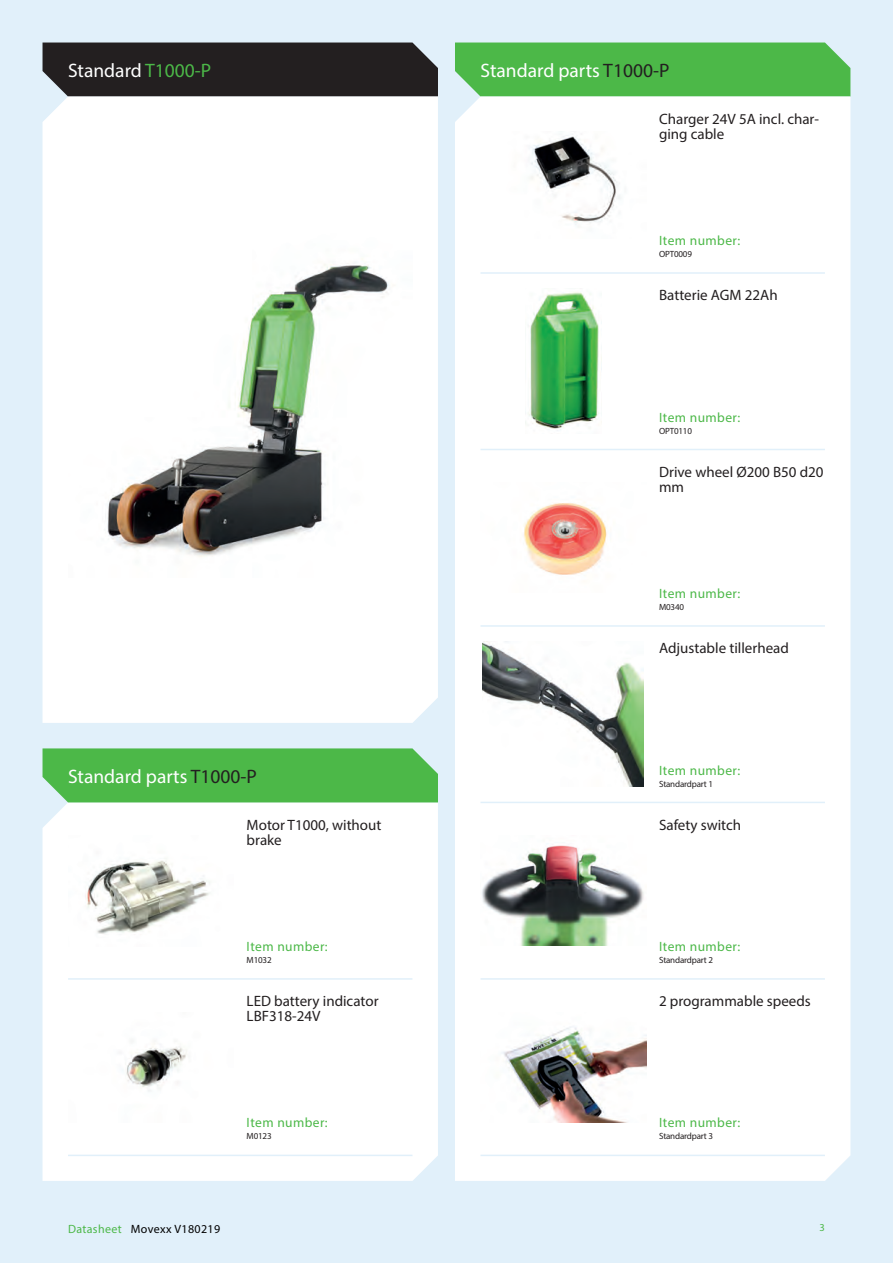
<style>
.page{position:relative;width:893px;height:1263px;background:#e1f0fa}
.page>*{position:absolute;margin:0;border:0;box-sizing:border-box;transform-origin:0 0}
.t1{font:19.5px "Myriad Pro";color:#fff}
.t2{font:15px/15px "Myriad Pro";color:#231f20}
.t3{font:13.5px "Myriad Pro";letter-spacing:.03em;color:#4cb848}
.t4{font:12px "Myriad Pro";letter-spacing:.03em;color:#000}
.t5{font:10.5px "Myriad Pro";color:#4cb848}
.t6{font:9px "Myriad Pro";letter-spacing:-.02em;color:#231f20}
.s1{color:#4cb848}
.s2{color:#231f20}
</style>
<div class="page">
<div style="left:43px;top:802px;width:395px;height:379px;background:#fff"></div>
<div style="left:43px;top:748px;width:395px;height:54px;background:#4cb848"></div>
<div style="left:43px;top:43px;width:395px;height:54px;background:#231f20"></div>
<div style="left:43px;top:97px;width:395px;height:626px;background:#fff"></div>
<div style="left:455px;top:43px;width:395px;height:54px;background:#4cb848"></div>
<div style="left:455px;top:97px;width:395px;height:1084px;background:#fff"></div>
<img style="left:68px;top:835px;width:166px;height:111px">
<img style="left:68px;top:1012px;width:166px;height:110px">
<img style="left:480px;top:131px;width:166px;height:107px">
<img style="left:480px;top:483px;width:166px;height:110px">
<img style="left:480px;top:835px;width:166px;height:111px">
<img style="left:483px;top:642px;width:161px;height:144px">
<img style="left:526px;top:289px;width:75px;height:144px">
<img style="left:68px;top:233px;width:344px;height:345px">
<img style="left:480px;top:1012px;width:166px;height:110px">
<hr style="left:480px;top:1155px;width:345px;height:1px;background:#e1f0fa">
<hr style="left:480px;top:978px;width:345px;height:2px;background:#e1f0fa">
<hr style="left:480px;top:802px;width:345px;height:1px;background:#e1f0fa">
<hr style="left:480px;top:625px;width:345px;height:2px;background:#e1f0fa">
<hr style="left:480px;top:449px;width:345px;height:1px;background:#e1f0fa">
<hr style="left:480px;top:272px;width:345px;height:2px;background:#e1f0fa">
<hr style="left:68px;top:1155px;width:344px;height:1px;background:#e1f0fa">
<hr style="left:68px;top:978px;width:344px;height:2px;background:#e1f0fa">
<h1 class="t1" style="left:68px;top:58px;width:145px">Standard <span class="s1">T1000-P</span></h1>
<h1 class="t1" style="left:480px;top:58px;width:190px">Standard parts <span class="s2">T1000-P</span></h1>
<p class="t2" style="left:659px;top:111px;width:161px">Charger 24V 5A incl. char&shy;ging cable</p>
<p class="t3" style="left:659px;top:232px;width:83px">Item number:</p>
<p class="t6" style="left:659px;top:248px;width:34px">OPT0009</p>
<p class="t2" style="left:659px;top:287px;width:120px">Batterie AGM 22Ah</p>
<p class="t3" style="left:659px;top:409px;width:83px">Item number:</p>
<p class="t6" style="left:659px;top:425px;width:34px">OPT0110</p>
<p class="t2" style="left:659px;top:464px;width:166px">Drive wheel Ø200 B50 d20 mm</p>
<p class="t3" style="left:659px;top:585px;width:83px">Item number:</p>
<p class="t6" style="left:659px;top:601px;width:26px">M0340</p>
<p class="t2" style="left:659px;top:640px;width:131px">Adjustable tillerhead</p>
<h1 class="t1" style="left:68px;top:764px;width:190px">Standard parts <span class="s2">T1000-P</span></h1>
<p class="t3" style="left:659px;top:762px;width:83px">Item number:</p>
<p class="t6" style="left:659px;top:778px;width:55px">Standardpart 1</p>
<p class="t2" style="left:247px;top:817px;width:136px">Motor T1000, without brake</p>
<p class="t2" style="left:659px;top:817px;width:84px">Safety switch</p>
<p class="t3" style="left:247px;top:938px;width:83px">Item number:</p>
<p class="t6" style="left:247px;top:954px;width:26px">M1032</p>
<p class="t3" style="left:659px;top:938px;width:83px">Item number:</p>
<p class="t6" style="left:659px;top:954px;width:55px">Standardpart 2</p>
<p class="t2" style="left:247px;top:993px;width:133px">LED battery indicator<br>LBF318-24V</p>
<p class="t2" style="left:659px;top:993px;width:153px">2 programmable speeds</p>
<p class="t3" style="left:247px;top:1114px;width:83px">Item number:</p>
<p class="t6" style="left:247px;top:1131px;width:26px">M0123</p>
<p class="t3" style="left:659px;top:1114px;width:83px">Item number:</p>
<p class="t6" style="left:659px;top:1131px;width:55px">Standardpart 3</p>
<p class="t4" style="left:68px;top:1222px;width:154px"><span class="s1">Datasheet</span> Movexx V180219</p>
<p class="t5" style="left:819px;top:1221px;width:7px">3</p>
</div>
